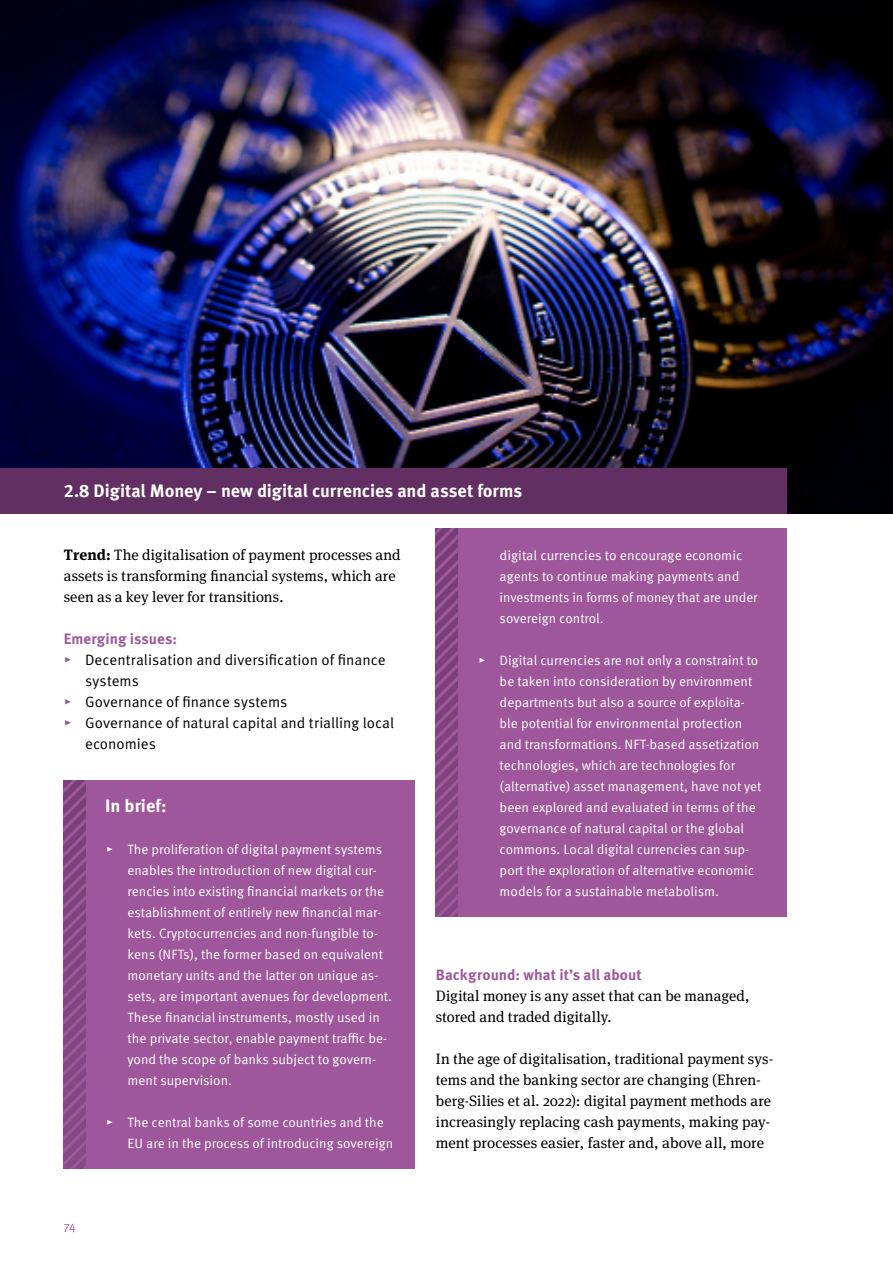
<style>
.page{position:relative;width:893px;height:1263px;background:#fff}
.page>*{position:absolute;margin:0;border:0;box-sizing:border-box;transform-origin:0 0}
.Innenseiten_auto_List_1_t_H2_Headline_Sp{font:700 18px "Meta Pro";letter-spacing:-.005em;color:#fff}
.Infoboxen_P_P_ohne_Head_STG_Infobox_eins{font:700 18px "Meta Pro";color:#fff}
.Innenseiten_P_P_Copy{font:15px/21px "Meta Serif Pro";letter-spacing:.005em;color:#000}
.t1{font:15px/21px "Meta Pro Norm";color:#000}
.Innenseiten_P_Zwischenüberschrift{font:700 15px "Meta Pro";color:#9d579a}
.Infoboxen_auto_List_t_P_Copy_Infotext_ei{font:13.5px/21px "Meta Pro Norm";color:#fff}
.t2{font:12px "Meta Pro Norm";color:#9d579a}
.s1{font-weight:700}
.s2{color:#9d579a}
</style>
<div class="page">
<img style="left:0;top:0;width:893px;height:514px">
<div style="left:0;top:468px;width:787px;height:46px;background:#622f63"></div>
<div style="left:64px;top:780px;width:351px;height:46px;background:#9d579a"></div>
<div style="left:64px;top:822px;width:351px;height:284px;background:#9d579a"></div>
<div style="left:64px;top:1095px;width:351px;height:74px;background:#9d579a"></div>
<div style="left:436px;top:528px;width:351px;height:116px;background:#9d579a"></div>
<div style="left:436px;top:633px;width:351px;height:284px;background:#9d579a"></div>
<svg style="left:64px;top:780px;width:21px;height:389px"></svg>
<svg style="left:436px;top:528px;width:21px;height:389px"></svg>
<h2 class="Innenseiten_auto_List_1_t_H2_Headline_Sp" style="left:64px;top:476px;width:460px">2.8 Digital Money – new digital currencies and asset forms</h2>
<p class="Innenseiten_P_P_Copy" style="left:64px;top:543px;width:338px"><span class="s1">Trend:</span> The digitalisation of payment processes and assets is transforming financial systems, which are seen as a key lever for transitions.</p>
<p class="Innenseiten_P_Zwischenüberschrift" style="left:64px;top:627px;width:115px">Emerging issues:</p>
<p class="t1" style="left:85px;top:648px;width:302px;text-indent:-21px"><span class="s2">▸</span> Decentralisation and diversification of finance systems</p>
<p class="t1" style="left:64px;top:690px;width:225px"><span class="s2">▸</span> Governance of finance systems</p>
<p class="t1" style="left:85px;top:711px;width:311px;text-indent:-21px"><span class="s2">▸</span> Governance of natural capital and trialling local economies</p>
<p class="t2" style="left:64px;top:1216px;width:13px">74</p>
<p class="Infoboxen_P_P_ohne_Head_STG_Infobox_eins" style="left:105px;top:791px;width:63px">In brief:</p>
<p class="Infoboxen_auto_List_t_P_Copy_Infotext_ei" style="left:128px;top:837px;width:266px;text-indent:-21px">▸ The proliferation of digital payment systems enables the introduction of new digital cur&shy;rencies into existing financial markets or the establishment of entirely new financial mar&shy;kets. Cryptocurrencies and non-fungible to&shy;kens (NFTs), the former based on equivalent monetary units and the latter on unique as&shy;sets, are important avenues for development.<br>These financial instruments, mostly used in the private sector, enable payment traffic be&shy;yond the scope of banks subject to govern&shy;ment supervision.</p>
<p class="Infoboxen_auto_List_t_P_Copy_Infotext_ei" style="left:128px;top:1110px;width:267px;text-indent:-21px">▸ The central banks of some countries and the<br>EU are in the process of introducing sovereign</p>
<p class="Infoboxen_auto_List_t_P_Copy_Infotext_ei" style="left:500px;top:543px;width:259px">digital currencies to encourage economic agents to continue making payments and investments in forms of money that are under sovereign control.</p>
<p class="Infoboxen_auto_List_t_P_Copy_Infotext_ei" style="left:500px;top:648px;width:263px;text-indent:-21px">▸ Digital currencies are not only a constraint to be taken into consideration by environment departments but also a source of exploita&shy;ble potential for environmental protection and transformations. NFT-based assetization technologies, which are technologies for (alternative) asset management, have not yet been explored and evaluated in terms of the governance of natural capital or the global commons. Local digital currencies can sup&shy;port the exploration of alternative economic models for a sustainable metabolism.</p>
<p class="Innenseiten_P_Zwischenüberschrift" style="left:436px;top:963px;width:207px">Background: what it’s all about</p>
<p class="Innenseiten_P_P_Copy" style="left:436px;top:984px;width:315px">Digital money is any asset that can be managed, stored and traded digitally.</p>
<p class="Innenseiten_P_P_Copy" style="left:436px;top:1047px;width:339px">In the age of digitalisation, traditional payment sys&shy;tems and the banking sector are changing (Ehren&shy;berg-Silies et al. 2022): digital payment methods are increasingly replacing cash payments, making pay&shy;ment processes easier, faster and, above all, more</p>
</div>
